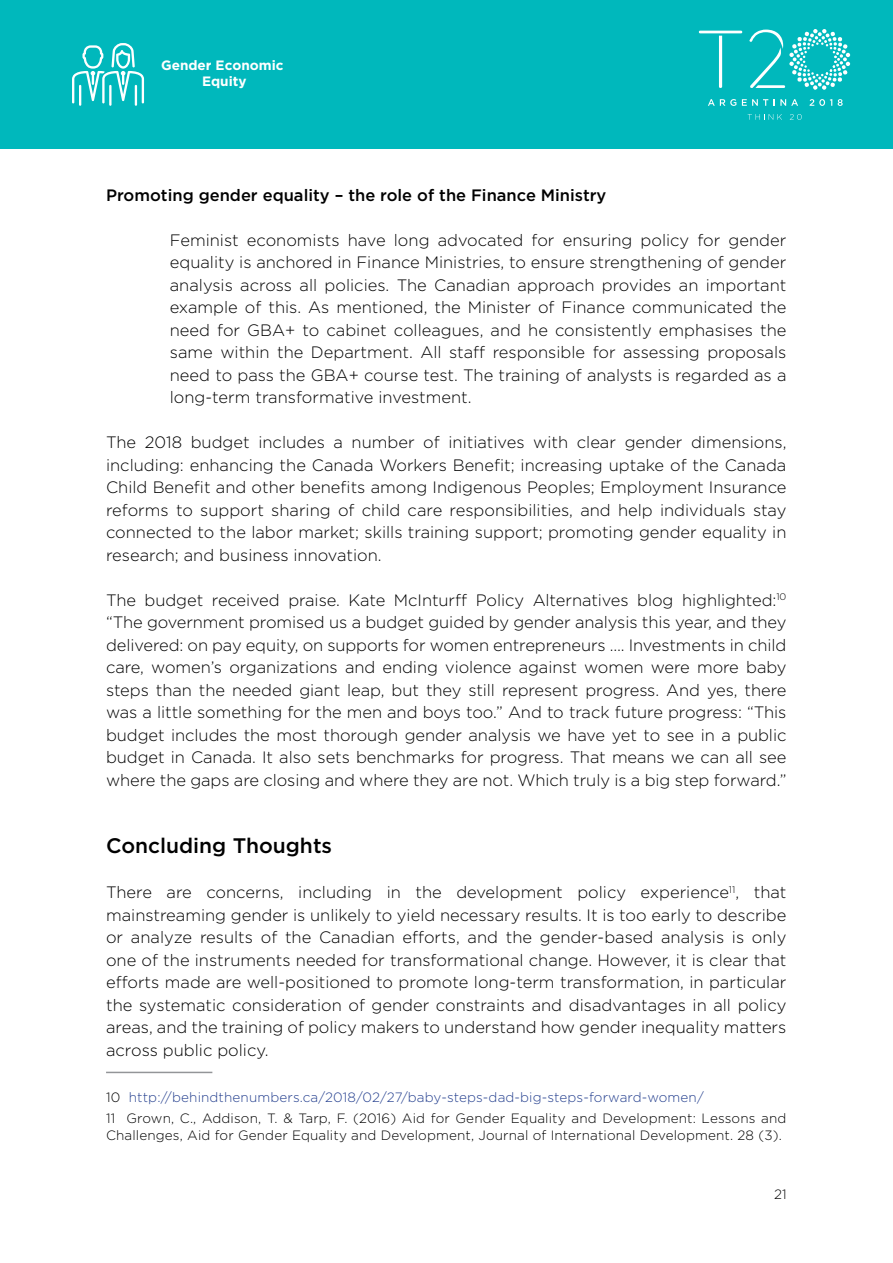
<style>
.page{position:relative;width:893px;height:1263px;background:#fff}
.page>*{position:absolute;margin:0;border:0;box-sizing:border-box;transform-origin:0 0}
.t1{font:500 21px "Gotham";color:#000}
.t2{font:300 16.5px/22.5px "Gotham";color:#000;text-align:justify}
.t3{font:500 16.5px "Gotham";color:#000}
.t4{font:300 13.5px/21.3px "Gotham";letter-spacing:.01em;color:#000}
.t5{font:700 13.5px/16.2px "Gotham";color:#fff;text-align:center}
.s1{color:#25408f}
</style>
<div class="page">
<div style="left:0;top:0;width:893px;height:149px;background:#00b8bc"></div>
<svg style="left:749px;top:29px;width:101px;height:61px"></svg>
<svg style="left:708px;top:99px;width:28px;height:7px"></svg>
<svg style="left:742px;top:99px;width:26px;height:7px"></svg>
<svg style="left:774px;top:99px;width:24px;height:7px"></svg>
<svg style="left:810px;top:99px;width:22px;height:7px"></svg>
<svg style="left:838px;top:99px;width:5px;height:7px"></svg>
<svg style="left:699px;top:31px;width:43px;height:57px"></svg>
<svg style="left:748px;top:114px;width:34px;height:6px"></svg>
<svg style="left:790px;top:114px;width:12px;height:6px"></svg>
<hr style="left:79px;top:85px;width:2px;height:21px;background:#fff">
<hr style="left:109px;top:85px;width:3px;height:21px;background:#fff">
<hr style="left:135px;top:85px;width:2px;height:21px;background:#fff">
<svg style="left:72px;top:43px;width:72px;height:60px"></svg>
<hr style="left:106px;top:1072px;width:106px;height:1px;background:#939598">
<p class="t5" style="left:161px;top:57px;width:124px">Gender Economic<br>Equity</p>
<p class="t3" style="left:106px;top:184px;width:502px">Promoting gender equality – the role of the Finance Ministry</p>
<p class="t2" style="left:170px;top:228px;width:618px">Feminist economists have long advocated for ensuring policy for gender equality is anchored in Finance Ministries, to ensure strengthening of gender analysis across all policies. The Canadian approach provides an important example of this. As mentioned, the Minister of Finance communicated the need for GBA+ to cabinet colleagues, and he consistently emphasises the same within the Department. All staff responsible for assessing proposals need to pass the GBA+ course test. The training of analysts is regarded as a long-term transformative investment.</p>
<p class="t2" style="left:106px;top:431px;width:682px">The 2018 budget includes a number of initiatives with clear gender dimensions, including: enhancing the Canada Workers Benefit; increasing uptake of the Canada Child Benefit and other benefits among Indigenous Peoples; Employment Insurance reforms to support sharing of child care responsibilities, and help individuals stay connected to the labor market; skills training support; promoting gender equality in research; and business innovation.</p>
<p class="t2" style="left:106px;top:588px;width:682px">The budget received praise. Kate McInturff Policy Alternatives blog highlighted:<sup>10 </sup>“The government promised us a budget guided by gender analysis this year, and they delivered: on pay equity, on supports for women entrepreneurs …. Investments in child care, women’s organizations and ending violence against women were more baby steps than the needed giant leap, but they still represent progress. And yes, there was a little something for the men and boys too.” And to track future progress: “This budget includes the most thorough gender analysis we have yet to see in a public budget in Canada. It also sets benchmarks for progress. That means we can all see where the gaps are closing and where they are not. Which truly is a big step forward.”</p>
<p class="t1" style="left:106px;top:832px;width:228px">Concluding Thoughts</p>
<p class="t2" style="left:106px;top:881px;width:682px">There are concerns, including in the development policy experience<sup>11</sup>, that mainstreaming gender is unlikely to yield necessary results. It is too early to describe or analyze results of the Canadian efforts, and the gender-based analysis is only one of the instruments needed for transformational change. However, it is clear that efforts made are well-positioned to promote long-term transformation, in particular the systematic consideration of gender constraints and disadvantages in all policy areas, and the training of policy makers to understand how gender inequality matters across public policy.</p>
<p class="t4" style="left:106px;top:1086px;width:682px">10 <span class="s1">http://behindthenumbers.ca/2018/02/27/baby-steps-dad-big-steps-forward-women/<br></span>11 Grown, C., Addison, T. &amp; Tarp, F. (2016) Aid for Gender Equality and Development: Lessons and</p>
<p class="t4" style="left:106px;top:1124px;width:677px">Challenges, Aid for Gender Equality and Development, Journal of International Development. 28 (3).</p>
<p class="t4" style="left:774px;top:1183px;width:14px">21</p>
</div>
